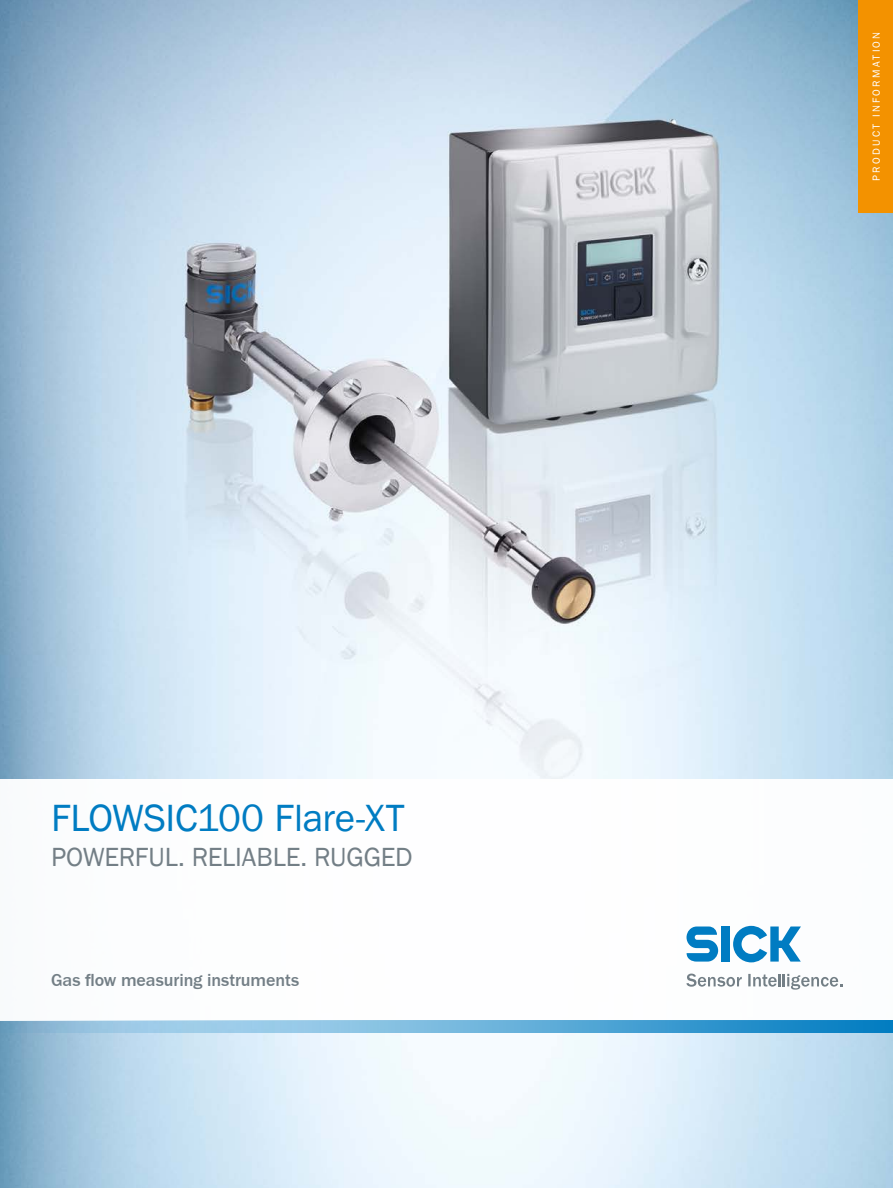
<style>
.page{position:relative;width:893px;height:1188px;background:#fff}
.page>*{position:absolute;margin:0;border:0;box-sizing:border-box;transform-origin:0 0}
.t1{font:39px "SICK Franklin";letter-spacing:-.01em;color:#007cc2}
.t2{font:27px "SICK Franklin";letter-spacing:-.01em;color:#737f86}
.t3{font:500 18px "SICK Franklin";letter-spacing:-.005em;color:#737f86}
.t4{font:10.5px "SICK Franklin";letter-spacing:.215em;color:#fff}
</style>
<div class="page">
<img style="left:0;top:0;width:893px;height:1188px">
<div style="left:859px;top:0;width:34px;height:213px;background:#f39200"></div>
<div style="left:0;top:779px;width:893px;height:241px;background:#fff"></div>
<svg style="left:0;top:1020px;width:893px;height:13px;background:#68afd8"></svg>
<svg style="left:686px;top:927px;width:32px;height:35px"></svg>
<div style="left:721px;top:927px;width:8px;height:35px;background:#007cc2"></div>
<svg style="left:733px;top:926px;width:68px;height:36px"></svg>
<svg style="left:686px;top:974px;width:56px;height:13px"></svg>
<svg style="left:748px;top:974px;width:94px;height:16px"></svg>
<h1 class="t1" style="left:51px;top:794px;width:355px">FLOWSIC100 Flare-XT</h1>
<h2 class="t2" style="left:51px;top:840px;width:363px">POWERFUL. RELIABLE. RUGGED</h2>
<p class="t3" style="left:51px;top:969px;width:250px">Gas flow measuring instruments</p>
<p class="t4" style="left:870px;top:181px;width:151px;rotate:-90deg">PRODUCT INFORMATION</p>
</div>
